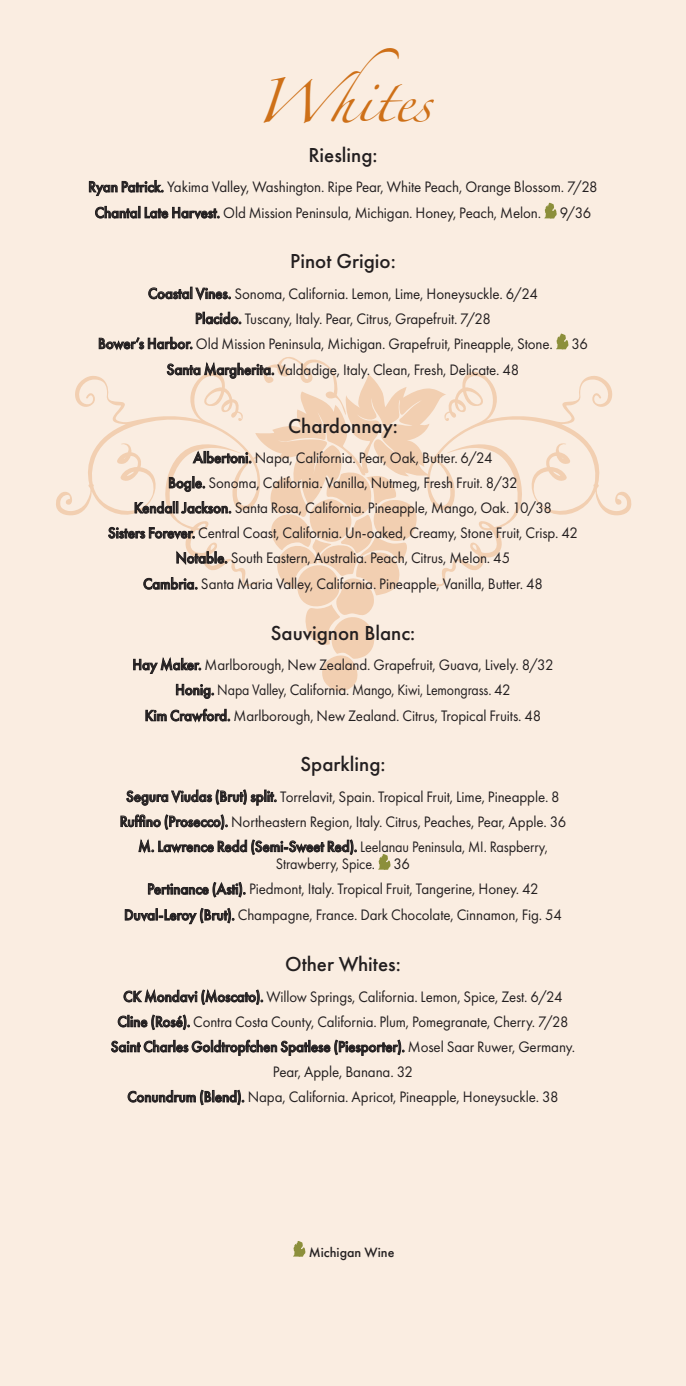
<style>
.page{position:relative;width:686px;height:1386px;background:#fff}
.page>*{position:absolute;margin:0;border:0;box-sizing:border-box;transform-origin:0 0}
.category{font:39.73px "Zapfino";color:#ce7018}
.menu_item{font:500 21px "Futura PT";color:#231f20}
.menu_item-2{font:15.75px "Futura PT";letter-spacing:-.01em;color:#231f20;scale:.95 1}
.menu_item-3{font:15.75px "Futura PT";letter-spacing:-.01em;color:#231f20;scale:.94 1}
.menu_item-4{font:15.75px/17.5px "Futura PT";letter-spacing:-.01em;color:#231f20;text-align:center;scale:.9 1}
.menu_item-5{font:500 15.75px "Futura PT";letter-spacing:-.005em;color:#231f20;scale:.95 1}
.menu_item-6{font:15.75px "Futura PT";letter-spacing:-.01em;color:#231f20;scale:.88 1}
.menu_item-7{font:500 14px "Futura PT";color:#231f20}
.s1{font-weight:500}
.s2{font-weight:400}
</style>
<div class="page">
<div style="left:0;top:0;width:685px;height:1386px;background:#faede1"></div>
<svg style="left:56px;top:376px;width:52px;height:140px"></svg>
<svg style="left:446px;top:372px;width:185px;height:200px"></svg>
<svg style="left:89px;top:180px;width:74px;height:16px"></svg>
<svg style="left:95px;top:206px;width:124px;height:13px"></svg>
<svg style="left:544px;top:203px;width:12px;height:16px"></svg>
<svg style="left:148px;top:287px;width:82px;height:13px"></svg>
<svg style="left:196px;top:312px;width:45px;height:12px"></svg>
<svg style="left:99px;top:337px;width:93px;height:13px"></svg>
<svg style="left:556px;top:334px;width:12px;height:15px"></svg>
<svg style="left:108px;top:357px;width:338px;height:342px"></svg>
<svg style="left:145px;top:709px;width:85px;height:13px"></svg>
<svg style="left:126px;top:789px;width:150px;height:17px"></svg>
<svg style="left:120px;top:814px;width:107px;height:16px"></svg>
<svg style="left:138px;top:839px;width:218px;height:16px"></svg>
<svg style="left:378px;top:854px;width:12px;height:16px"></svg>
<svg style="left:148px;top:882px;width:97px;height:16px"></svg>
<svg style="left:125px;top:908px;width:109px;height:16px"></svg>
<svg style="left:123px;top:989px;width:140px;height:16px"></svg>
<svg style="left:118px;top:1015px;width:71px;height:15px"></svg>
<svg style="left:111px;top:1040px;width:293px;height:16px"></svg>
<svg style="left:127px;top:1090px;width:117px;height:15px"></svg>
<svg style="left:293px;top:1241px;width:12px;height:16px"></svg>
<p class="category" style="left:254px;top:84px;width:179px">Whites</p>
<p class="menu_item" style="left:308px;top:142px;width:71px">Riesling:</p>
<p class="menu_item-2" style="left:88px;top:177px;width:537px"><span class="s1">Ryan Patrick.</span> Yakima Valley, Washington. Ripe Pear, White Peach, Orange Blossom. 7/28</p>
<p class="menu_item-2" style="left:95px;top:203px;width:523px"><span class="s1">Chantal Late Harvest.</span> Old Mission Peninsula, Michigan. Honey, Peach, Melon. 9/36</p>
<p class="menu_item" style="left:290px;top:249px;width:107px">Pinot Grigio:</p>
<p class="menu_item-2" style="left:148px;top:284px;width:411px"><span class="s1">Coastal Vines.</span> Sonoma, California. Lemon, Lime, Honeysuckle. 6/24</p>
<p class="menu_item-2" style="left:195px;top:309px;width:313px"><span class="s1">Placido.</span> Tuscany, Italy. Pear, Citrus, Grapefruit. 7/28</p>
<p class="menu_item-2" style="left:98px;top:334px;width:517px"><span class="s1">Bower’s Harbor.</span> Old Mission Peninsula, Michigan. Grapefruit, Pineapple, Stone. 36</p>
<p class="menu_item-2" style="left:166px;top:360px;width:372px"><span class="s1">Santa Margherita.</span> Valdadige, Italy. Clean, Fresh, Delicate. 48</p>
<p class="menu_item" style="left:288px;top:413px;width:111px">Chardonnay:</p>
<p class="menu_item-2" style="left:193px;top:448px;width:317px"><span class="s1">Albertoni.</span> Napa, California. Pear, Oak, Butter. 6/24</p>
<p class="menu_item-2" style="left:168px;top:473px;width:369px"><span class="s1">Bogle.</span> Sonoma, California. Vanilla, Nutmeg, Fresh Fruit. 8/32</p>
<p class="menu_item-2" style="left:134px;top:498px;width:441px"><span class="s1">Kendall Jackson.</span> Santa Rosa, California. Pineapple, Mango, Oak. 10/38</p>
<p class="menu_item-2" style="left:108px;top:524px;width:496px"><span class="s1">Sisters Forever.</span> Central Coast, California. Un-oaked, Creamy, Stone Fruit, Crisp. 42</p>
<p class="menu_item-2" style="left:175px;top:549px;width:353px"><span class="s1">Notable.</span> South Eastern, Australia. Peach, Citrus, Melon. 45</p>
<p class="menu_item-2" style="left:143px;top:575px;width:422px"><span class="s1">Cambria.</span> Santa Maria Valley, California. Pineapple, Vanilla, Butter. 48</p>
<p class="menu_item" style="left:270px;top:620px;width:146px">Sauvignon Blanc:</p>
<p class="menu_item-2" style="left:132px;top:655px;width:444px"><span class="s1">Hay Maker.</span> Marlborough, New Zealand. Grapefruit, Guava, Lively. 8/32</p>
<p class="menu_item-6" style="left:175px;top:680px;width:382px"><span class="s1">Honig.</span> Napa Valley, California. Mango, Kiwi, Lemongrass. 42</p>
<p class="menu_item-2" style="left:144px;top:706px;width:419px"><span class="s1">Kim Crawford.</span> Marlborough, New Zealand. Citrus, Tropical Fruits. 48</p>
<p class="menu_item" style="left:300px;top:752px;width:87px">Sparkling:</p>
<p class="menu_item-2" style="left:126px;top:787px;width:457px"><span class="s1">Segura Viudas (Brut) split.</span> Torrelavit, Spain. Tropical Fruit, Lime, Pineapple. 8</p>
<p class="menu_item-2" style="left:120px;top:812px;width:471px"><span class="s1">Ruffino (Prosecco).</span> Northeastern Region, Italy. Citrus, Peaches, Pear, Apple. 36</p>
<p class="menu_item-4" style="left:138px;top:838px;width:456px"><span class="s1">M. Lawrence Redd (Semi-Sweet Red).</span> Leelanau Peninsula, MI. Raspberry,<br>Strawberry, Spice. 36</p>
<p class="menu_item-2" style="left:147px;top:880px;width:413px"><span class="s1">Pertinance (Asti).</span> Piedmont, Italy. Tropical Fruit, Tangerine, Honey. 42</p>
<p class="menu_item-2" style="left:124px;top:906px;width:462px"><span class="s1">Duval-Leroy (Brut).</span> Champagne, France. Dark Chocolate, Cinnamon, Fig. 54</p>
<p class="menu_item" style="left:285px;top:951px;width:117px">Other Whites:</p>
<p class="menu_item-3" style="left:123px;top:987px;width:468px"><span class="s1">CK Mondavi (Moscato).</span> Willow Springs, California. Lemon, Spice, Zest. 6/24</p>
<p class="menu_item-3" style="left:117px;top:1012px;width:481px"><span class="s1">Cline (Rosé).</span> Contra Costa County, California. Plum, Pomegranate, Cherry. 7/28</p>
<p class="menu_item-5" style="left:111px;top:1037px;width:490px">Saint Charles Goldtropfchen Spatlese (Piesporter). <span class="s2">Mosel Saar Ruwer, Germany.</span></p>
<p class="menu_item-2" style="left:273px;top:1062px;width:149px">Pear, Apple, Banana. 32</p>
<p class="menu_item-2" style="left:127px;top:1087px;width:455px"><span class="s1">Conundrum (Blend).</span> Napa, California. Apricot, Pineapple, Honeysuckle. 38</p>
<p class="menu_item-7" style="left:308px;top:1244px;width:87px">Michigan Wine</p>
</div>
